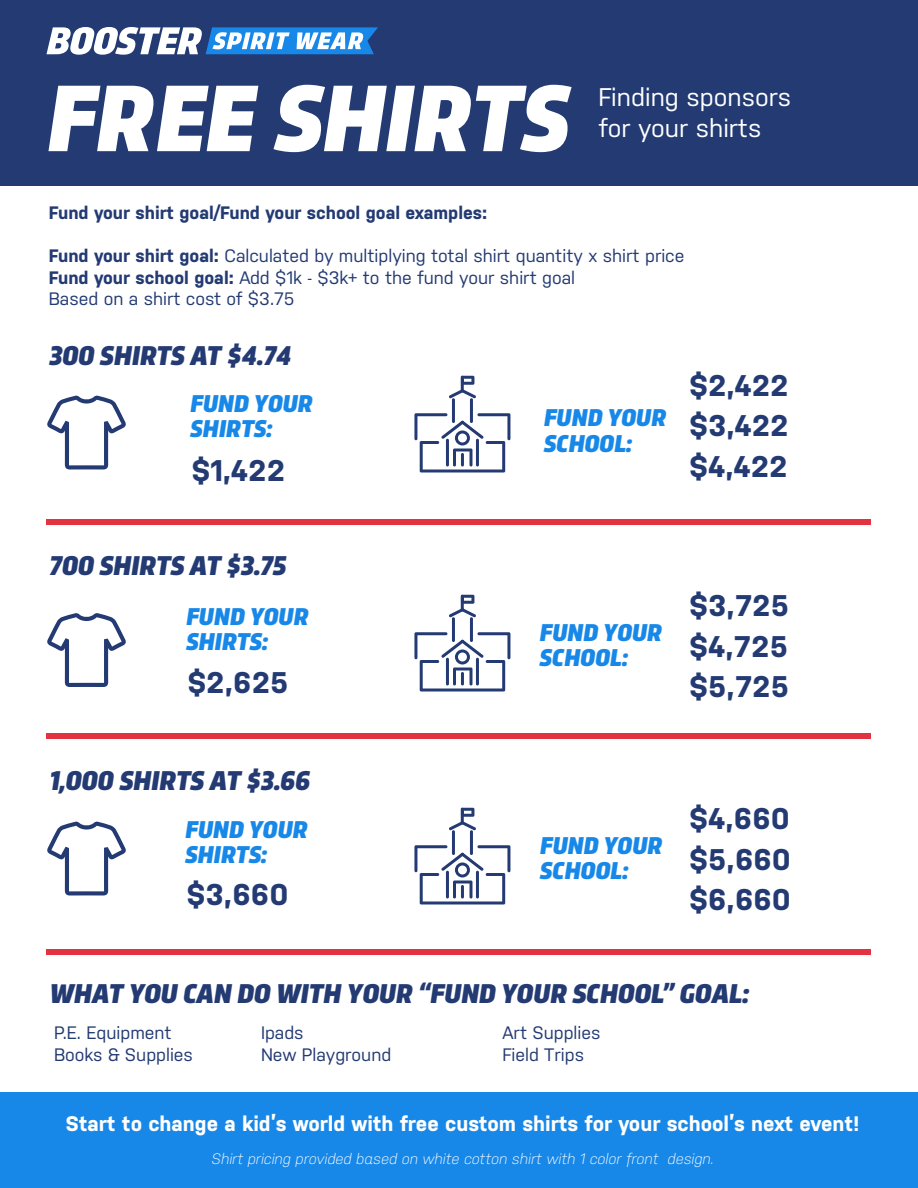
<style>
.page{position:relative;width:918px;height:1188px;background:#fff}
.page>*{position:absolute;margin:0;border:0;box-sizing:border-box;transform-origin:0 0}
.t1{font:italic 900 99px "Trasandina";color:#fff}
.t2{font:700 30px "Nudista";color:#233a73}
.t3{font:700 29.85px/40.5px "Nudista";color:#233a73;text-align:justify}
.t4{font:italic 900 28.5px "Trasandina";color:#233a73}
.t5{font:italic 900 25.5px/25.5px "Trasandina";color:#1888e8}
.t6{font:25.5px/30.6px "Nudista";color:#fff}
.t7{font:700 21px "Nudista";color:#fff}
.t8{font:18px/21.6px "Nudista";color:#233a73}
.t9{font:700 18px "Nudista";color:#233a73}
.t10{font:italic 300 15px "Nudista";color:#fff}
.s1{font-weight:700}
</style>
<div class="page">
<div style="left:0;top:0;width:918px;height:186px;background:#233a73"></div>
<div style="left:0;top:1092px;width:918px;height:96px;background:#1888e8"></div>
<div style="left:46px;top:519px;width:826px;height:6px;background:#e33341"></div>
<div style="left:46px;top:734px;width:826px;height:6px;background:#e33341"></div>
<div style="left:46px;top:950px;width:826px;height:6px;background:#e33341"></div>
<svg style="left:47px;top:395px;width:79px;height:75px"></svg>
<svg style="left:47px;top:613px;width:79px;height:74px"></svg>
<svg style="left:47px;top:821px;width:79px;height:74px"></svg>
<hr style="left:452px;top:398px;width:3px;height:25px;background:#233a73;border-radius:2px">
<hr style="left:470px;top:398px;width:3px;height:25px;background:#233a73;border-radius:2px">
<svg style="left:449px;top:376px;width:27px;height:22px"></svg>
<svg style="left:414px;top:413px;width:96px;height:59px"></svg>
<hr style="left:452px;top:617px;width:3px;height:25px;background:#233a73;border-radius:2px">
<hr style="left:470px;top:617px;width:3px;height:25px;background:#233a73;border-radius:2px">
<svg style="left:449px;top:595px;width:27px;height:22px"></svg>
<svg style="left:414px;top:632px;width:96px;height:60px"></svg>
<hr style="left:452px;top:830px;width:3px;height:25px;background:#233a73;border-radius:2px">
<hr style="left:470px;top:830px;width:3px;height:25px;background:#233a73;border-radius:2px">
<svg style="left:449px;top:808px;width:27px;height:22px"></svg>
<svg style="left:414px;top:845px;width:96px;height:59px"></svg>
<svg style="left:46px;top:27px;width:332px;height:28px"></svg>
<h1 class="t1" style="left:46px;top:46px;width:523px">FREE SHIRTS</h1>
<h3 class="t6" style="left:598px;top:82px;width:194px">Finding sponsors for your shirts</h3>
<p class="t9" style="left:49px;top:202px;width:440px">Fund your shirt goal/Fund your school goal examples:</p>
<p class="t8" style="left:49px;top:245px;width:637px"><span class="s1">Fund your shirt goal:</span> Calculated by multiplying total shirt quantity x shirt price<br><span class="s1">Fund your school goal:</span> Add $1k - $3k+ to the fund your shirt goal<br>Based on a shirt cost of $3.75</p>
<h3 class="t4" style="left:50px;top:335px;width:243px">300 SHIRTS AT $4.74</h3>
<h3 class="t5" style="left:190px;top:391px;width:124px">FUND YOUR<br>SHIRTS:</h3>
<h3 class="t3" style="left:192px;top:450px;width:95px">$1,422</h3>
<h3 class="t4" style="left:50px;top:545px;width:238px">700 SHIRTS AT $3.75</h3>
<h3 class="t5" style="left:186px;top:604px;width:124px">FUND YOUR<br>SHIRTS:</h3>
<h3 class="t3" style="left:188px;top:662px;width:102px">$2,625</h3>
<h3 class="t4" style="left:50px;top:759px;width:262px">1,000 SHIRTS AT $3.66</h3>
<h3 class="t5" style="left:185px;top:817px;width:124px">FUND YOUR<br>SHIRTS:</h3>
<h2 class="t2" style="left:187px;top:877px;width:103px">$3,660</h2>
<h3 class="t5" style="left:544px;top:406px;width:124px">FUND YOUR<br>SCHOOL:</h3>
<h3 class="t3" style="left:690px;top:365px;width:101px">$2,422 $3,422 $4,422</h3>
<h3 class="t5" style="left:540px;top:620px;width:124px">FUND YOUR<br>SCHOOL:</h3>
<h3 class="t3" style="left:690px;top:585px;width:101px">$3,725 $4,725 $5,725</h3>
<h3 class="t5" style="left:540px;top:833px;width:124px">FUND YOUR<br>SCHOOL:</h3>
<h3 class="t3" style="left:690px;top:798px;width:103px">$4,660 $5,660 $6,660</h3>
<h3 class="t4" style="left:50px;top:973px;width:701px">WHAT YOU CAN DO WITH YOUR “FUND YOUR SCHOOL” GOAL:</h3>
<p class="t8" style="left:54px;top:1022px;width:140px">P.E. Equipment<br>Books &amp; Supplies</p>
<p class="t8" style="left:261px;top:1022px;width:132px">Ipads<br>New Playground</p>
<p class="t8" style="left:503px;top:1022px;width:100px">Art Supplies<br>Field Trips</p>
<p class="t7" style="left:66px;top:1112px;width:795px">Start to change a kid’s world with free custom shirts for your school’s next event!</p>
<p class="t10" style="left:212px;top:1150px;width:504px">Shirt pricing provided based on white cotton shirt with 1 color front design.</p>
</div>
